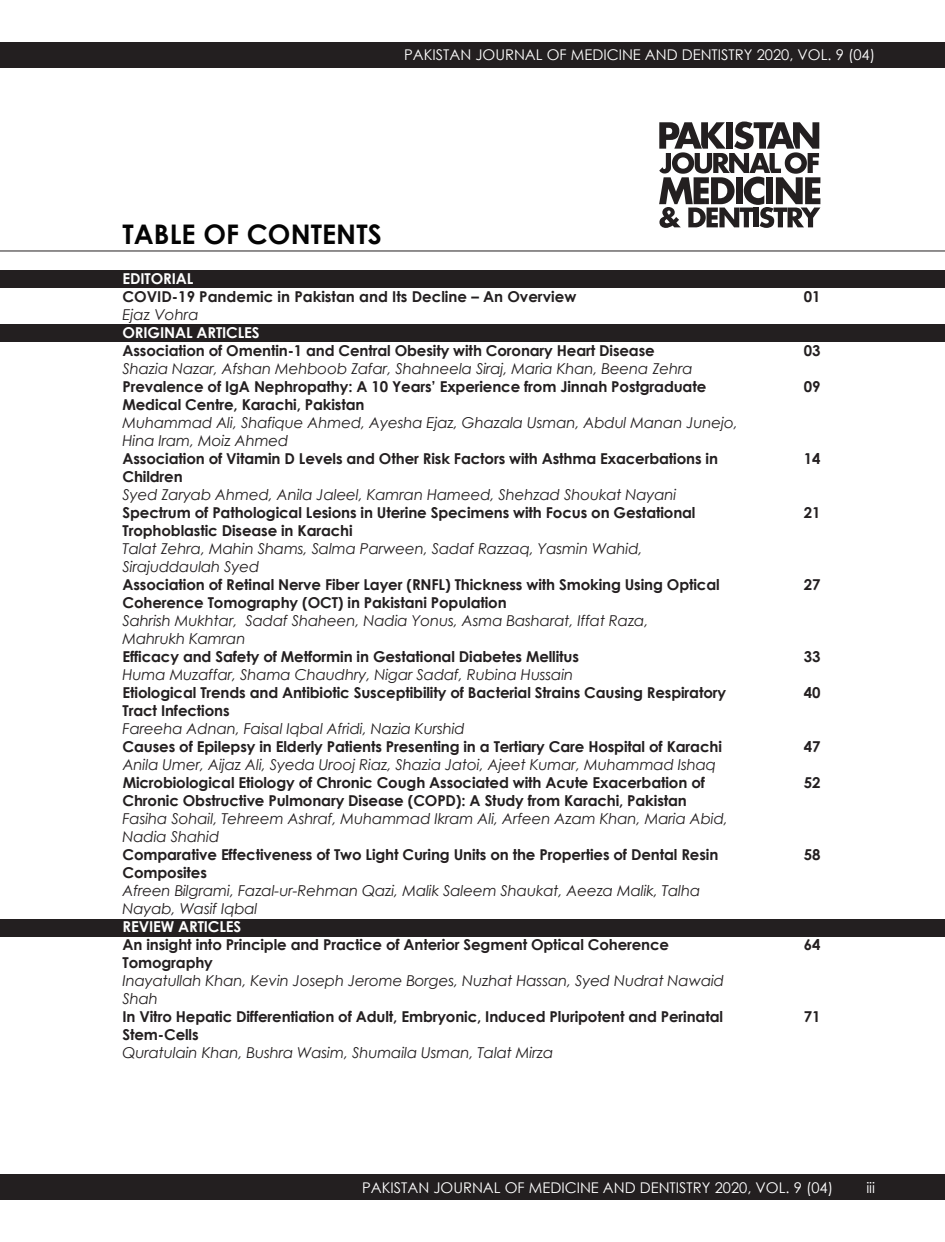
<style>
.page{position:relative;width:945px;height:1242px;background:#fff}
.page>*{position:absolute;margin:0;border:0;box-sizing:border-box;transform-origin:0 0}
.t1{font:700 27px "Century Gothic";letter-spacing:.005em;color:#040404}
.t2{font:700 15px/18px "Century Gothic";letter-spacing:-.01em;color:#231f20}
.t3{font:italic 15px/18px "Century Gothic";letter-spacing:-.01em;color:#231f20}
.t4{font:700 15px "Century Gothic";letter-spacing:-.01em;color:#fff}
.t5{font:14.7px "Century Gothic";color:#fff}
</style>
<div class="page">
<div style="left:0;top:1174px;width:945px;height:26px;background:#231f20"></div>
<div style="left:0;top:42px;width:945px;height:26px;background:#231f20"></div>
<hr style="left:0;top:251px;width:945px;height:1px;background:#231f20">
<div style="left:0;top:271px;width:945px;height:17px;background:#231f20"></div>
<div style="left:0;top:324px;width:945px;height:17px;background:#231f20"></div>
<div style="left:0;top:919px;width:945px;height:17px;background:#231f20"></div>
<svg style="left:659px;top:122px;width:161px;height:106px"></svg>
<p class="t5" style="left:404px;top:45px;width:473px">PAKISTAN JOURNAL OF MEDICINE AND DENTISTRY 2020, VOL. 9 (04)</p>
<h1 class="t1" style="left:122px;top:217px;width:261px">TABLE OF CONTENTS</h1>
<p class="t4" style="left:122px;top:269px;width:72px">EDITORIAL</p>
<p class="t2" style="left:122px;top:287px;width:455px">COVID-19 Pandemic in Pakistan and Its Decline – An Overview</p>
<p class="t3" style="left:122px;top:305px;width:78px">Ejaz Vohra</p>
<p class="t2" style="left:122px;top:341px;width:534px">Association of Omentin-1 and Central Obesity with Coronary Heart Disease</p>
<p class="t3" style="left:122px;top:359px;width:572px">Shazia Nazar, Afshan Mehboob Zafar, Shahneela Siraj, Maria Khan, Beena Zehra</p>
<p class="t2" style="left:122px;top:377px;width:585px">Prevalence of IgA Nephropathy: A 10 Years’ Experience from Jinnah Postgraduate<br>Medical Centre, Karachi, Pakistan</p>
<p class="t3" style="left:122px;top:413px;width:617px">Muhammad Ali, Shafique Ahmed, Ayesha Ejaz, Ghazala Usman, Abdul Manan Junejo,<br>Hina Iram, Moiz Ahmed</p>
<p class="t2" style="left:122px;top:449px;width:597px">Association of Vitamin D Levels and Other Risk Factors with Asthma Exacerbations in<br>Children</p>
<p class="t3" style="left:123px;top:485px;width:556px">Syed Zaryab Ahmed, Anila Jaleel, Kamran Hameed, Shehzad Shoukat Nayani</p>
<p class="t2" style="left:123px;top:503px;width:574px">Spectrum of Pathological Lesions in Uterine Specimens with Focus on Gestational<br>Trophoblastic Disease in Karachi</p>
<p class="t3" style="left:122px;top:539px;width:522px">Talat Zehra, Mahin Shams, Salma Parween, Sadaf Razzaq, Yasmin Wahid,<br>Sirajuddaulah Syed</p>
<p class="t2" style="left:122px;top:575px;width:599px">Association of Retinal Nerve Fiber Layer (RNFL) Thickness with Smoking Using Optical<br>Coherence Tomography (OCT) in Pakistani Population</p>
<p class="t3" style="left:123px;top:611px;width:528px">Sahrish Mukhtar, Sadaf Shaheen, Nadia Yonus, Asma Basharat, Iffat Raza,<br>Mahrukh Kamran</p>
<p class="t2" style="left:123px;top:647px;width:458px">Efficacy and Safety of Metformin in Gestational Diabetes Mellitus</p>
<p class="t3" style="left:123px;top:665px;width:452px">Huma Muzaffar, Shama Chaudhry, Nigar Sadaf, Rubina Hussain</p>
<p class="t2" style="left:123px;top:683px;width:605px">Etiological Trends and Antibiotic Susceptibility of Bacterial Strains Causing Respiratory<br>Tract Infections</p>
<p class="t3" style="left:123px;top:719px;width:344px">Fareeha Adnan, Faisal Iqbal Afridi, Nazia Kurshid</p>
<p class="t2" style="left:123px;top:737px;width:601px">Causes of Epilepsy in Elderly Patients Presenting in a Tertiary Care Hospital of Karachi</p>
<p class="t3" style="left:123px;top:755px;width:595px">Anila Umer, Aijaz Ali, Syeda Urooj Riaz, Shazia Jatoi, Ajeet Kumar, Muhammad Ishaq</p>
<p class="t2" style="left:122px;top:773px;width:584px">Microbiological Etiology of Chronic Cough Associated with Acute Exacerbation of<br>Chronic Obstructive Pulmonary Disease (COPD): A Study from Karachi, Pakistan</p>
<p class="t3" style="left:123px;top:809px;width:607px">Fasiha Sohail, Tehreem Ashraf, Muhammad Ikram Ali, Arfeen Azam Khan, Maria Abid,<br>Nadia Shahid</p>
<p class="t2" style="left:123px;top:845px;width:597px">Comparative Effectiveness of Two Light Curing Units on the Properties of Dental Resin<br>Composites</p>
<p class="t3" style="left:123px;top:881px;width:579px">Afreen Bilgrami, Fazal-ur-Rehman Qazi, Malik Saleem Shaukat, Aeeza Malik, Talha<br>Nayab, Wasif Iqbal</p>
<p class="t4" style="left:123px;top:917px;width:120px">REVIEW ARTICLES</p>
<p class="t2" style="left:123px;top:935px;width:548px">An insight into Principle and Practice of Anterior Segment Optical Coherence<br>Tomography</p>
<p class="t3" style="left:123px;top:971px;width:603px">Inayatullah Khan, Kevin Joseph Jerome Borges, Nuzhat Hassan, Syed Nudrat Nawaid<br>Shah</p>
<p class="t2" style="left:123px;top:1007px;width:602px">In Vitro Hepatic Differentiation of Adult, Embryonic, Induced Pluripotent and Perinatal<br>Stem-Cells</p>
<p class="t3" style="left:123px;top:1043px;width:432px">Quratulain Khan, Bushra Wasim, Shumaila Usman, Talat Mirza</p>
<p class="t2" style="left:804px;top:287px;width:18px">01</p>
<p class="t2" style="left:804px;top:341px;width:18px">03</p>
<p class="t2" style="left:804px;top:377px;width:18px">09</p>
<p class="t2" style="left:804px;top:449px;width:18px">14</p>
<p class="t2" style="left:804px;top:503px;width:18px">21</p>
<p class="t2" style="left:804px;top:575px;width:18px">27</p>
<p class="t2" style="left:804px;top:647px;width:18px">33</p>
<p class="t2" style="left:804px;top:683px;width:18px">40</p>
<p class="t2" style="left:804px;top:737px;width:18px">47</p>
<p class="t2" style="left:804px;top:773px;width:18px">52</p>
<p class="t2" style="left:804px;top:845px;width:18px">58</p>
<p class="t2" style="left:804px;top:935px;width:18px">64</p>
<p class="t2" style="left:804px;top:1007px;width:18px">71</p>
<p class="t5" style="left:362px;top:1178px;width:473px">PAKISTAN JOURNAL OF MEDICINE AND DENTISTRY 2020, VOL. 9 (04)</p>
<p class="t5" style="left:866px;top:1178px;width:10px">iii</p>
</div>
